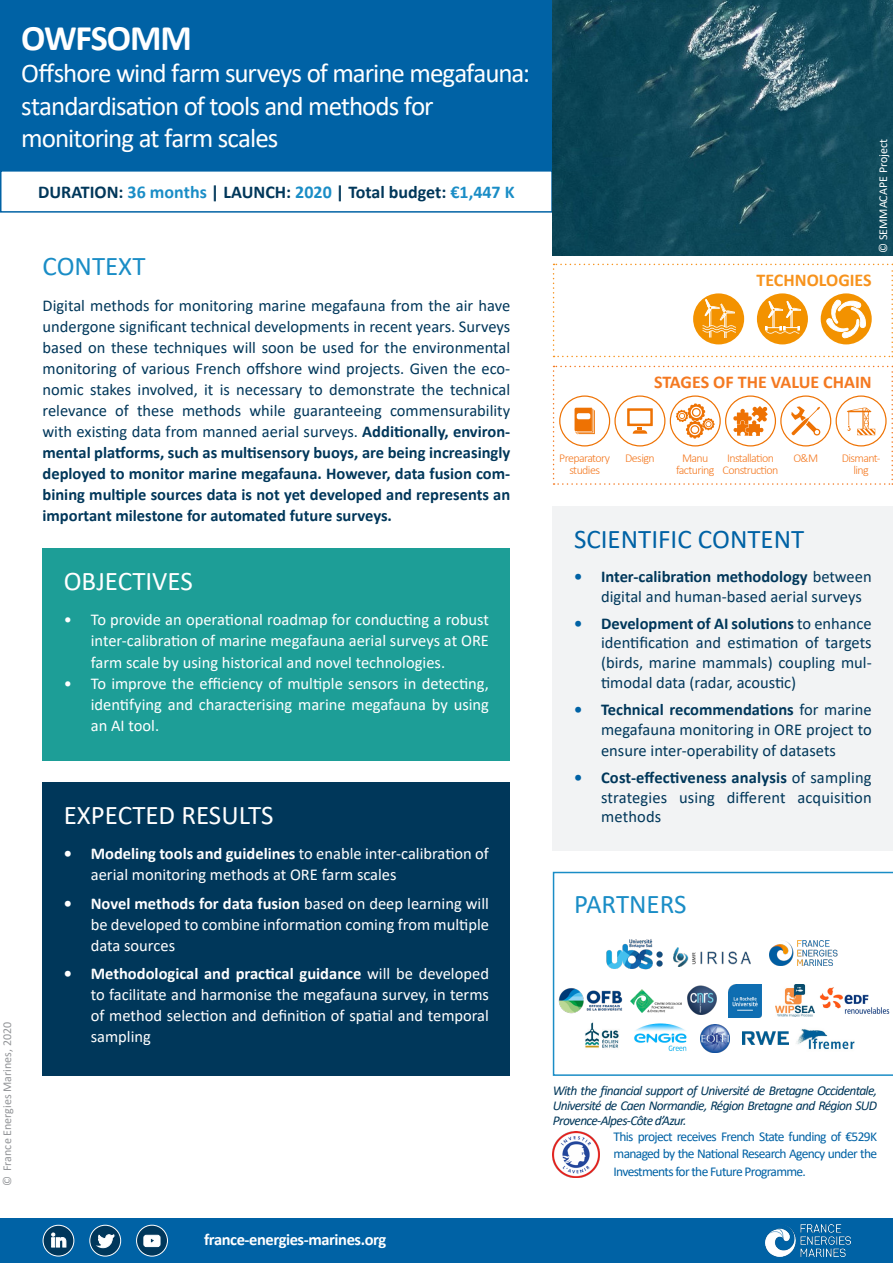
<style>
.page{position:relative;width:893px;height:1263px;background:#fff}
.page>*{position:absolute;margin:0;border:0;box-sizing:border-box;transform-origin:0 0}
.t1{font:700 36px "Calibri";letter-spacing:-.03em;color:#fff}
.t2{font:27px/32.4px "Calibri";letter-spacing:-.035em;color:#fff}
.t3{font:27px "Calibri";color:#fff}
.t4{font:27px "Calibri";color:#0062a5}
.t5{font:27px "Calibri";color:#1a8dc6}
.t6{font:700 18px "Calibri";color:#00375a}
.t7{font:700 18px "Calibri";color:#f47921}
.t8{font:700 18px "Calibri";color:#f7931d}
.t9{font:16.5px/21px "Calibri";color:#00375a;text-align:justify}
.t10{font:16.5px/21px "Calibri";color:#fff;text-align:justify}
.t11{font:700 16.5px "Calibri";letter-spacing:-.025em;color:#fff}
.t12{font:italic 13.5px/15px "Calibri";letter-spacing:-.05em;color:#00375a;text-align:justify}
.t13{font:13.5px/16.2px "Calibri";letter-spacing:-.05em;color:#0062a5}
.t14{font:300 12px "Calibri";letter-spacing:-.05em;color:#f47921}
.t15{font:12px "Calibri";color:#939598}
.t16{font:12px "Calibri";color:#fff}
.s1{color:#1a8dc6}
.s2{font-weight:700}
.s3{font-weight:700;color:#0062a5}
</style>
<div class="page">
<div style="left:0;top:1218px;width:893px;height:45px;background:#0062a5"></div>
<img style="left:765px;top:1224px;width:85px;height:32px">
<div style="left:0;top:170px;width:553px;height:43px;border:2px solid #0062a5"></div>
<div style="left:0;top:0;width:553px;height:170px;background:#0062a5"></div>
<div style="left:43px;top:549px;width:467px;height:212px;background:#1d9e97"></div>
<div style="left:43px;top:782px;width:467px;height:294px;background:#00375a"></div>
<div style="left:553px;top:506px;width:340px;height:344px;background:#f2f3f4"></div>
<svg style="left:553px;top:872px;width:340px;height:204px"></svg>
<img style="left:553px;top:1131px;width:47px;height:47px">
<svg style="left:43px;top:1225px;width:31px;height:31px"></svg>
<div style="left:43px;top:1225px;width:31px;height:31px;border:1px solid #fff;border-radius:50%"></div>
<svg style="left:52px;top:1233px;width:14px;height:14px"></svg>
<div style="left:90px;top:1225px;width:31px;height:31px;background:#00375b;border-radius:50%"></div>
<div style="left:89px;top:1225px;width:32px;height:31px;border:1px solid #fff;border-radius:50%"></div>
<svg style="left:98px;top:1234px;width:16px;height:14px"></svg>
<svg style="left:137px;top:1225px;width:30px;height:31px"></svg>
<div style="left:136px;top:1225px;width:32px;height:31px;border:1px solid #fff;border-radius:15px"></div>
<svg style="left:144px;top:1235px;width:16px;height:11px"></svg>
<svg style="left:553px;top:264px;width:340px;height:93px"></svg>
<img style="left:770px;top:940px;width:67px;height:25px">
<img style="left:728px;top:984px;width:33px;height:33px">
<img style="left:603px;top:935px;width:63px;height:37px">
<img style="left:688px;top:985px;width:28px;height:29px">
<img style="left:554px;top:983px;width:74px;height:36px">
<img style="left:820px;top:986px;width:70px;height:29px">
<img style="left:632px;top:1021px;width:56px;height:31px">
<img style="left:701px;top:1024px;width:28px;height:28px">
<img style="left:796px;top:1025px;width:58px;height:26px">
<img style="left:776px;top:984px;width:38px;height:33px">
<img style="left:631px;top:989px;width:51px;height:23px">
<img style="left:742px;top:1032px;width:46px;height:13px">
<img style="left:673px;top:948px;width:77px;height:18px">
<img style="left:553px;top:0;width:340px;height:255px">
<svg style="left:553px;top:366px;width:340px;height:119px"></svg>
<img style="left:573px;top:1015px;width:58px;height:40px">
<p class="t1" style="left:21px;top:13px;width:172px">OWFSOMM</p>
<p class="t2" style="left:21px;top:57px;width:510px">Offshore wind farm surveys of marine megafauna: standardisation of tools and methods for monitoring at farm scales</p>
<p class="t6" style="left:38px;top:179px;width:478px">DURATION: <span class="s1">36 months</span> | LAUNCH: <span class="s1">2020</span> | Total budget: <span class="s1">€1,447 K</span></p>
<p class="t5" style="left:43px;top:248px;width:104px">CONTEXT</p>
<p class="t9" style="left:43px;top:294px;width:469px">Digital methods for monitoring marine megafauna from the air have undergone significant technical developments in recent years. Surveys based on these techniques will soon be used for the environmental monitoring of various French offshore wind projects. Given the eco&shy;nomic stakes involved, it is necessary to demonstrate the technical relevance of these methods while guaranteeing commensurability with existing data from manned aerial surveys. <span class="s2">Additionally, environ&shy;mental platforms, such as multisensory buoys, are being increasingly deployed to monitor marine megafauna. However, data fusion com&shy;bining multiple sources data is not yet developed and represents an important milestone for automated future surveys.</span></p>
<p class="t3" style="left:64px;top:562px;width:131px">OBJECTIVES</p>
<p class="t10" style="left:91px;top:609px;width:400px;text-indent:-27px">• To provide an operational roadmap for conducting a robust inter-calibration of marine megafauna aerial surveys at ORE farm scale by using historical and novel technologies.</p>
<p class="t10" style="left:91px;top:672px;width:400px;text-indent:-27px">• To improve the efficiency of multiple sensors in detecting, identifying and characterising marine megafauna by using an AI tool.</p>
<p class="t15" style="left:-1px;top:1186px;width:166px;rotate:-90deg">© France Energies Marines, 2020</p>
<p class="t3" style="left:64px;top:796px;width:211px">EXPECTED RESULTS</p>
<p class="t10" style="left:91px;top:843px;width:400px;text-indent:-27px"><span class="s2">• Modeling tools and guidelines</span> to enable inter-calibration of aerial monitoring methods at ORE farm scales</p>
<p class="t10" style="left:91px;top:892px;width:400px;text-indent:-27px"><span class="s2">• Novel methods for data fusion</span> based on deep learning will be developed to combine information coming from multiple data sources</p>
<p class="t10" style="left:91px;top:962px;width:400px;text-indent:-27px"><span class="s2">• Methodological and practical guidance</span> will be developed to facilitate and harmonise the megafauna survey, in terms of method selection and definition of spatial and temporal sampling</p>
<p class="t11" style="left:204px;top:1227px;width:184px">france-energies-marines.org</p>
<p class="t16" style="left:875px;top:253px;width:116px;rotate:-90deg">© SEMMACAPE Project</p>
<p class="t8" style="left:756px;top:267px;width:117px">TECHNOLOGIES</p>
<p class="t7" style="left:654px;top:369px;width:219px">STAGES OF THE VALUE CHAIN</p>
<p class="t14" style="left:559px;top:450px;width:52px">Preparatory</p>
<p class="t14" style="left:569px;top:462px;width:32px">studies</p>
<p class="t14" style="left:625px;top:450px;width:31px">Design</p>
<p class="t14" style="left:682px;top:450px;width:28px">Manu</p>
<p class="t14" style="left:676px;top:462px;width:40px">facturing</p>
<p class="t14" style="left:727px;top:450px;width:48px">Installation</p>
<p class="t14" style="left:723px;top:462px;width:57px">Construction</p>
<p class="t14" style="left:793px;top:450px;width:26px">O&amp;M</p>
<p class="t14" style="left:842px;top:450px;width:40px">Dismant-</p>
<p class="t14" style="left:853px;top:462px;width:17px">ling</p>
<p class="t4" style="left:574px;top:520px;width:232px">SCIENTIFIC CONTENT</p>
<p class="t9" style="left:601px;top:566px;width:272px;line-height:19.8px;text-indent:-27px"><span class="s3">•</span> <span class="s2">Inter-calibration methodology</span> between digital and human-based aerial surveys</p>
<p class="t9" style="left:601px;top:613px;width:272px;line-height:19.8px;text-indent:-27px"><span class="s3">•</span> <span class="s2">Development of AI solutions</span> to enhance identification and estimation of targets (birds, marine mammals) coupling mul&shy;timodal data (radar, acoustic)</p>
<p class="t9" style="left:601px;top:699px;width:272px;line-height:20.4px;text-indent:-27px"><span class="s3">•</span> <span class="s2">Technical recommendations</span> for marine megafauna monitoring in ORE project to ensure inter-operability of datasets</p>
<p class="t9" style="left:601px;top:767px;width:272px;line-height:19.8px;text-indent:-27px"><span class="s3">•</span> <span class="s2">Cost-effectiveness analysis</span> of sampling strategies using different acquisition methods</p>
<p class="t5" style="left:574px;top:885px;width:114px">PARTNERS</p>
<p class="t12" style="left:553px;top:1082px;width:326px">With the financial support of Université de Bretagne Occidentale, Université de Caen Normandie, Région Bretagne and Région SUD Provence-Alpes-Côte d’Azur.</p>
<p class="t13" style="left:614px;top:1128px;width:265px">This project receives French State funding of €529K managed by the National Research Agency under the</p>
<p class="t13" style="left:614px;top:1162px;width:194px">Investments for the Future Programme.</p>
</div>
